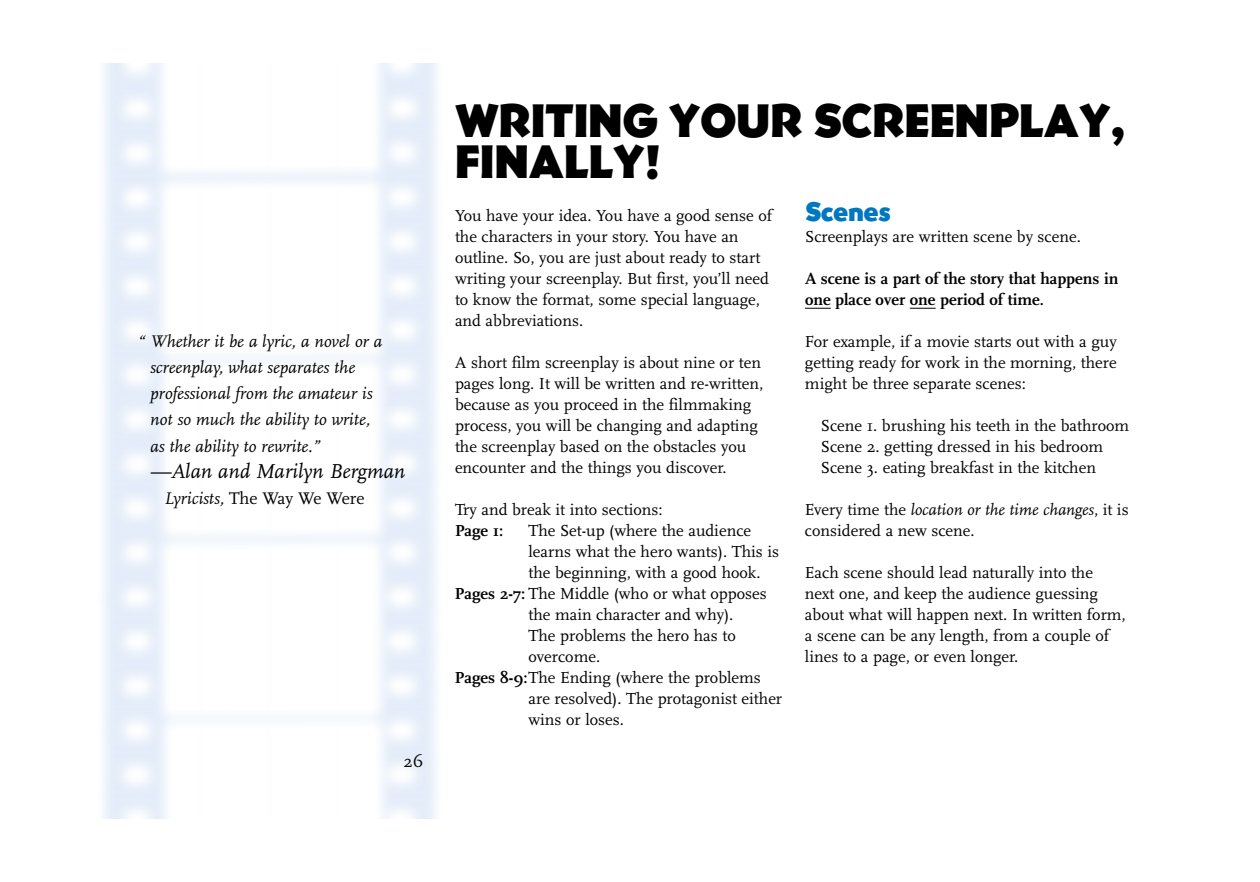
<style>
.page{position:relative;width:1260px;height:882px;background:#fff}
.page>*{position:absolute;margin:0;border:0;box-sizing:border-box;transform-origin:0 0}
.t1{font:49px/42px "New Bernhard Gothic Ext Hvy";color:#000}
.t2{font:28px "New Bernhard Gothic Ext Hvy";color:#0077c1}
.t3{font:italic 21px "Scala";color:#000}
.t4{font:italic 17.5px/26.2px "Scala";color:#000}
.t5{font:17.5px "Scala";color:#000}
.t6{font:16.62px/21px "Scala";color:#000}
.t7{font:700 16.62px/21px "Scala";color:#000}
.s1{font-style:italic}
.s2{font-weight:700}
</style>
<div class="page">
<svg style="left:805px;top:308px;width:26px;height:1px"></svg>
<svg style="left:910px;top:308px;width:26px;height:1px"></svg>
<p class="t4" style="left:150px;top:329px;width:234px;text-indent:-12px">“ Whether it be a lyric, a novel or a screenplay, what separates the professional from the amateur is not so much the ability to write, as the ability to rewrite.”</p>
<p class="t3" style="left:150px;top:462px;width:257px">—Alan and Marilyn Bergman</p>
<p class="t5" style="left:165px;top:491px;width:201px"><span class="s1">Lyricists,</span> The Way We Were</p>
<p class="t5" style="left:404px;top:753px;width:21px">26</p>
<h1 class="t1" style="left:455px;top:104px;width:673px">WRITING YOUR SCREENPLAY,<br>FINALLY!</h1>
<p class="t6" style="left:455px;top:206px;width:319px">You have your idea. You have a good sense of the characters in your story. You have an outline. So, you are just about ready to start writing your screenplay. But first, you’ll need to know the format, some special language, and abbreviations.</p>
<p class="t6" style="left:455px;top:353px;width:310px">A short film screenplay is about nine or ten pages long. It will be written and re-written, because as you proceed in the filmmaking process, you will be changing and adapting the screenplay based on the obstacles you encounter and the things you discover.</p>
<p class="t6" style="left:455px;top:500px;width:209px">Try and break it into sections:</p>
<p class="t7" style="left:455px;top:521px;width:50px">Page 1:</p>
<p class="t6" style="left:528px;top:521px;width:224px">The Set-up (where the audience</p>
<p class="t6" style="left:528px;top:542px;width:252px">learns what the hero wants). This is</p>
<p class="t6" style="left:528px;top:563px;width:234px">the beginning, with a good hook.</p>
<p class="t6" style="left:455px;top:584px;width:313px"><span class="s2">Pages 2-7:</span> The Middle (who or what opposes</p>
<p class="t6" style="left:528px;top:605px;width:206px">the main character and why).</p>
<p class="t6" style="left:528px;top:626px;width:209px">The problems the hero has to</p>
<p class="t6" style="left:528px;top:647px;width:73px">overcome.</p>
<p class="t6" style="left:455px;top:668px;width:307px"><span class="s2">Pages 8-9:</span>The Ending (where the problems</p>
<p class="t6" style="left:528px;top:689px;width:255px">are resolved). The protagonist either</p>
<p class="t6" style="left:528px;top:710px;width:97px">wins or loses.</p>
<h2 class="t2" style="left:805px;top:200px;width:87px">Scenes</h2>
<p class="t6" style="left:805px;top:228px;width:277px">Screenplays are written scene by scene.</p>
<p class="t7" style="left:805px;top:270px;width:315px">A scene is a part of the story that happens in one place over one period of time.</p>
<p class="t6" style="left:805px;top:333px;width:313px;text-align:justify">For example, if a movie starts out with a guy getting ready for work in the morning, there might be three separate scenes:</p>
<p class="t6" style="left:821px;top:417px;width:310px">Scene 1. brushing his teeth in the bathroom<br>Scene 2. getting dressed in his bedroom<br>Scene 3. eating breakfast in the kitchen</p>
<p class="t6" style="left:805px;top:501px;width:325px">Every time the <span class="s1">location or the time changes</span>, it is considered a new scene.</p>
<p class="t6" style="left:805px;top:564px;width:322px">Each scene should lead naturally into the next one, and keep the audience guessing about what will happen next. In written form, a scene can be any length, from a couple of lines to a page, or even longer.</p>
</div>
